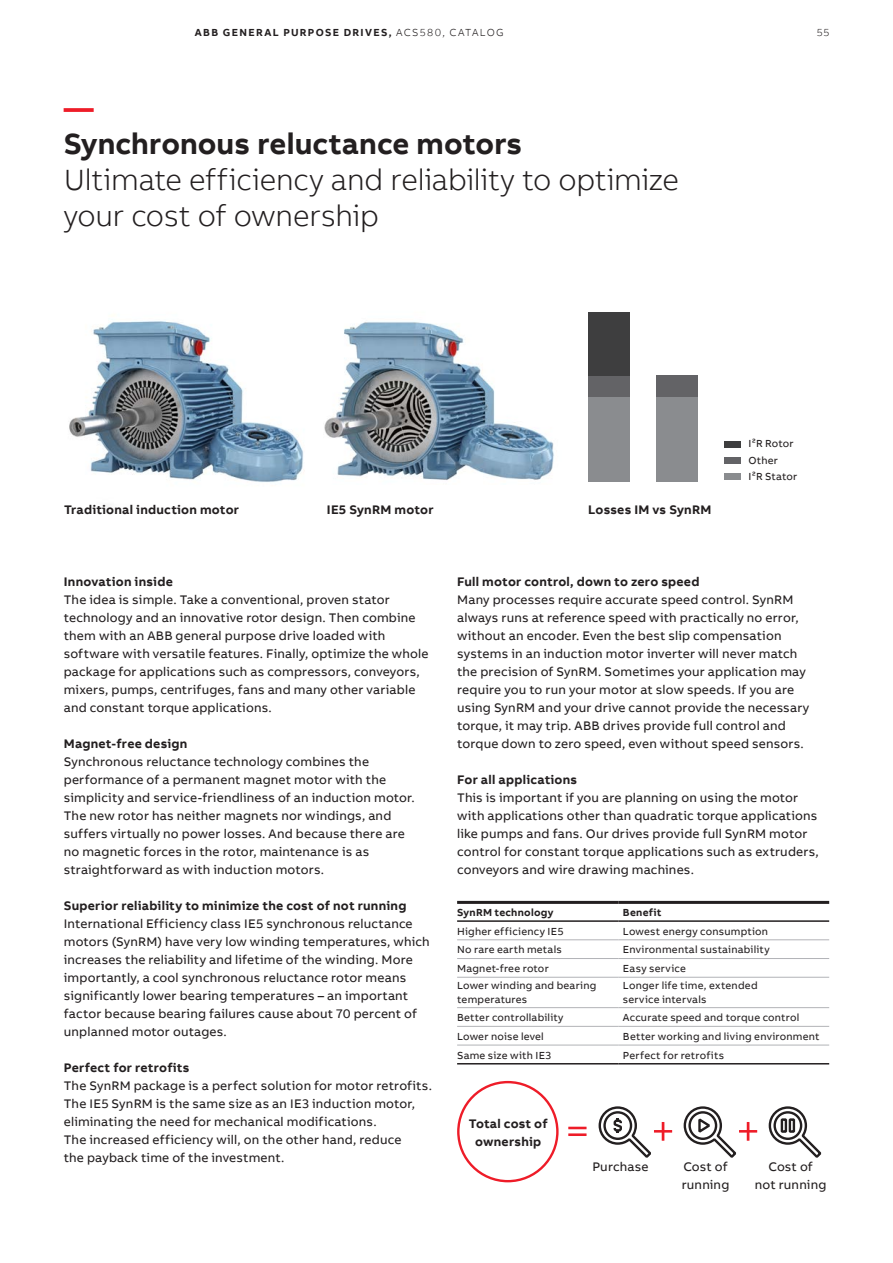
<style>
.page{position:relative;width:893px;height:1263px;background:#fff}
.page>*{position:absolute;margin:0;border:0;box-sizing:border-box;transform-origin:0 0}
.t1{font:300 30px/36px "AB Bvoice";letter-spacing:-.01em;color:#231f20}
.t2{font:700 30px "AB Bvoice";color:#231f20}
.t3{font:700 30px "AB Bvoice";color:#ee1c28}
.t4{font:12.75px/18px "AB Bvoice";letter-spacing:.015em;color:#231f20}
.t5{font:700 12.75px/18px "AB Bvoice";letter-spacing:.02em;color:#231f20;text-align:center}
.t6{font:10.5px/16.5px "AB Bvoice";letter-spacing:.02em;color:#231f20}
.t7{font:700 10.5px "AB Bvoice";letter-spacing:.13em;color:#231f20}
.t8{font:700 10.5px "AB Bvoice";letter-spacing:.025em;color:#231f20}
.t9{font:300 10.5px "AB Bvoice";color:#231f20}
.s1{font-weight:300}
</style>
<div class="page">
<img style="left:69px;top:321px;width:235px;height:162px">
<img style="left:324px;top:322px;width:230px;height:158px">
<div style="left:457px;top:1081px;width:102px;height:101px;border:2px solid #ee1c28;border-radius:50%"></div>
<hr style="left:568px;top:1133px;width:19px;height:3px;background:#ee1c28">
<svg style="left:568px;top:1127px;width:19px;height:2px"></svg>
<svg style="left:599px;top:1106px;width:73px;height:51px"></svg>
<svg style="left:683px;top:1106px;width:74px;height:52px"></svg>
<svg style="left:768px;top:1106px;width:54px;height:52px"></svg>
<div style="left:781px;top:1118px;width:6px;height:15px;border:2px solid #231f20"></div>
<div style="left:789px;top:1118px;width:6px;height:15px;border:2px solid #231f20"></div>
<div style="left:657px;top:397px;width:41px;height:85px;background:#8a8c8f"></div>
<div style="left:657px;top:376px;width:41px;height:21px;background:#636366"></div>
<div style="left:588px;top:397px;width:42px;height:85px;background:#8a8c8f"></div>
<div style="left:588px;top:376px;width:42px;height:21px;background:#636366"></div>
<div style="left:588px;top:312px;width:42px;height:64px;background:#3e3e3f"></div>
<div style="left:724px;top:457px;width:16px;height:7px;background:#636366"></div>
<div style="left:724px;top:473px;width:16px;height:7px;background:#8a8c8f"></div>
<div style="left:724px;top:441px;width:16px;height:6px;background:#3e3e3f"></div>
<hr style="left:457px;top:920px;width:162px;height:2px;background:#231f20">
<hr style="left:619px;top:920px;width:210px;height:2px;background:#231f20">
<hr style="left:457px;top:901px;width:162px;height:3px;background:#231f20">
<hr style="left:619px;top:901px;width:210px;height:3px;background:#231f20">
<hr style="left:457px;top:1063px;width:162px;height:1px;background:#231f20">
<hr style="left:619px;top:1063px;width:210px;height:1px;background:#231f20">
<hr style="left:457px;top:939px;width:162px;height:1px;background:#b2b3b7">
<hr style="left:619px;top:939px;width:210px;height:1px;background:#b2b3b7">
<hr style="left:457px;top:958px;width:162px;height:1px;background:#b2b3b7">
<hr style="left:619px;top:958px;width:210px;height:1px;background:#b2b3b7">
<hr style="left:457px;top:977px;width:162px;height:1px;background:#b2b3b7">
<hr style="left:619px;top:977px;width:210px;height:1px;background:#b2b3b7">
<hr style="left:457px;top:1007px;width:162px;height:1px;background:#b2b3b7">
<hr style="left:619px;top:1007px;width:210px;height:1px;background:#b2b3b7">
<hr style="left:457px;top:1026px;width:162px;height:1px;background:#b2b3b7">
<hr style="left:619px;top:1026px;width:210px;height:1px;background:#b2b3b7">
<hr style="left:457px;top:1045px;width:162px;height:1px;background:#b2b3b7">
<hr style="left:619px;top:1045px;width:210px;height:1px;background:#b2b3b7">
<p class="t7" style="left:195px;top:25px;width:310px">ABB GENERAL PURPOSE DRIVES, <span class="s1">ACS580, CATALOG</span></p>
<p class="t9" style="left:817px;top:26px;width:14px">55</p>
<h1 class="t3" style="left:64px;top:89px;width:31px">—</h1>
<h1 class="t2" style="left:64px;top:125px;width:460px">Synchronous reluctance motors</h1>
<h1 class="t1" style="left:64px;top:162px;width:617px">Ultimate efficiency and reliability to optimize your cost of ownership</h1>
<p class="t5" style="left:64px;top:501px;width:177px">Traditional induction motor</p>
<p class="t5" style="left:327px;top:501px;width:108px">IE5 SynRM motor</p>
<p class="t5" style="left:588px;top:500px;width:125px">Losses IM vs SynRM</p>
<p class="t6" style="left:748px;top:435px;width:50px">I²R Rotor<br>Other<br>I²R Stator</p>
<p class="t5" style="left:64px;top:572px;width:111px">Innovation inside</p>
<p class="t4" style="left:64px;top:591px;width:366px">The idea is simple. Take a conventional, proven stator technology and an innovative rotor design. Then combine them with an ABB general purpose drive loaded with software with versatile features. Finally, optimize the whole package for applications such as compressors, conveyors, mixers, pumps, centrifuges, fans and many other variable and constant torque applications.</p>
<p class="t5" style="left:64px;top:735px;width:125px">Magnet-free design</p>
<p class="t4" style="left:64px;top:753px;width:353px">Synchronous reluctance technology combines the performance of a permanent magnet motor with the simplicity and service-friendliness of an induction motor.<br>The new rotor has neither magnets nor windings, and suffers virtually no power losses. And because there are no magnetic forces in the rotor, maintenance is as straightforward as with induction motors.</p>
<p class="t5" style="left:64px;top:897px;width:344px">Superior reliability to minimize the cost of not running</p>
<p class="t4" style="left:64px;top:915px;width:367px">International Efficiency class IE5 synchronous reluctance motors (SynRM) have very low winding temperatures, which increases the reliability and lifetime of the winding. More importantly, a cool synchronous reluctance rotor means significantly lower bearing temperatures – an important factor because bearing failures cause about 70 percent of unplanned motor outages.</p>
<p class="t5" style="left:64px;top:1059px;width:127px">Perfect for retrofits</p>
<p class="t4" style="left:64px;top:1077px;width:370px">The SynRM package is a perfect solution for motor retrofits.<br>The IE5 SynRM is the same size as an IE3 induction motor, eliminating the need for mechanical modifications.<br>The increased efficiency will, on the other hand, reduce<br>the payback time of the investment.</p>
<p class="t5" style="left:457px;top:572px;width:244px">Full motor control, down to zero speed</p>
<p class="t4" style="left:457px;top:591px;width:354px">Many processes require accurate speed control. SynRM always runs at reference speed with practically no error, without an encoder. Even the best slip compensation systems in an induction motor inverter will never match the precision of SynRM. Sometimes your application may require you to run your motor at slow speeds. If you are using SynRM and your drive cannot provide the necessary torque, it may trip. ABB drives provide full control and torque down to zero speed, even without speed sensors.</p>
<p class="t5" style="left:457px;top:771px;width:122px">For all applications</p>
<p class="t4" style="left:457px;top:789px;width:363px">This is important if you are planning on using the motor with applications other than quadratic torque applications like pumps and fans. Our drives provide full SynRM motor control for constant torque applications such as extruders, conveyors and wire drawing machines.</p>
<p class="t8" style="left:457px;top:906px;width:98px">SynRM technology</p>
<p class="t8" style="left:623px;top:906px;width:40px">Benefit</p>
<p class="t6" style="left:457px;top:923px;width:108px">Higher efficiency IE5</p>
<p class="t6" style="left:623px;top:923px;width:147px">Lowest energy consumption</p>
<p class="t6" style="left:457px;top:942px;width:106px">No rare earth metals</p>
<p class="t6" style="left:623px;top:942px;width:148px">Environmental sustainability</p>
<p class="t6" style="left:457px;top:960px;width:93px">Magnet-free rotor</p>
<p class="t6" style="left:623px;top:960px;width:64px">Easy service</p>
<p class="t6" style="left:457px;top:979px;width:141px;line-height:13.5px">Lower winding and bearing temperatures</p>
<p class="t6" style="left:623px;top:979px;width:136px;line-height:13.5px">Longer life time, extended service intervals</p>
<p class="t6" style="left:457px;top:1009px;width:108px">Better controllability</p>
<p class="t6" style="left:623px;top:1009px;width:178px">Accurate speed and torque control</p>
<p class="t6" style="left:457px;top:1028px;width:88px">Lower noise level</p>
<p class="t6" style="left:623px;top:1028px;width:198px">Better working and living environment</p>
<p class="t6" style="left:457px;top:1047px;width:96px">Same size with IE3</p>
<p class="t6" style="left:623px;top:1047px;width:103px">Perfect for retrofits</p>
<p class="t5" style="left:469px;top:1115px;width:80px">Total cost of ownership</p>
<p class="t4" style="left:592px;top:1158px;width:58px">Purchase</p>
<p class="t4" style="left:682px;top:1158px;width:49px">Cost of running</p>
<p class="t4" style="left:755px;top:1158px;width:73px;text-align:center">Cost of<br>not running</p>
</div>
